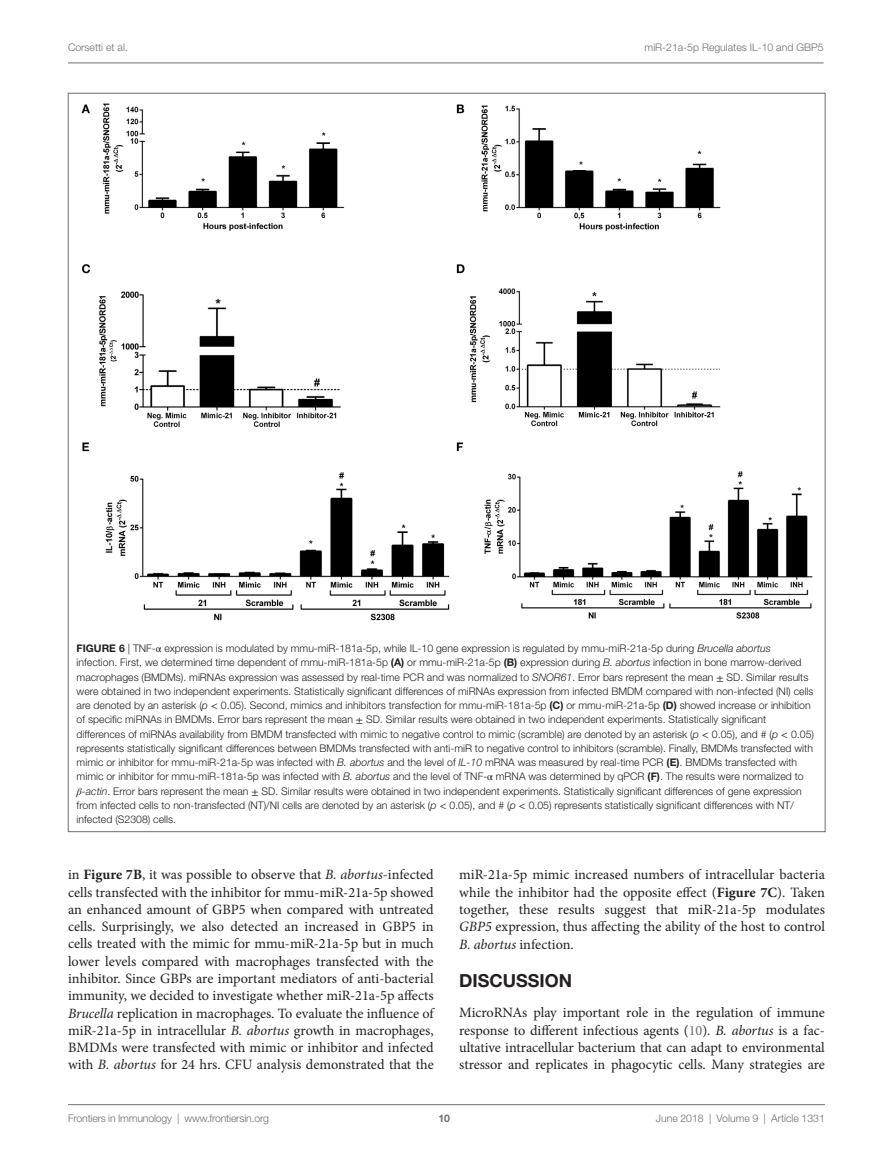
<style>
.page{position:relative;width:893px;height:1170px;background:#fff}
.page>*{position:absolute;margin:0;border:0;box-sizing:border-box;transform-origin:0 0}
.t1{font:700 18px "Helvetica Neue LT Std";color:#231f20}
.t2{font:14.25px/17.2px "Minion Pro";letter-spacing:-.005em;color:#231f20;text-align:justify}
.t3{font:300 10.5px/14.2px "Helvetica Neue LT Std";color:#231f20}
.t4{font:300 10.5px "Helvetica Neue LT Std";color:#6c6d70}
.t5{font:700 10.5px "Helvetica Neue LT Std";color:#6c6d70}
.s1{font-weight:700}
.s2{font-family:"STIX General";font-weight:400}
.s3{font-style:italic}
.s4{font-family:"STIX General";font-weight:400;font-style:italic}
.s5{color:#6c6d70}
</style>
<div class="page">
<img style="left:81px;top:103px;width:732px;height:518px">
<hr style="left:68px;top:63px;width:756px;height:1px;background:#6c6d70">
<hr style="left:68px;top:1104px;width:757px;height:1px;background:#6c6d70">
<p class="t4" style="left:68px;top:41px;width:61px">Corsetti et al.</p>
<p class="t4" style="left:645px;top:41px;width:180px">miR-21a-5p Regulates IL-10 and GBP5</p>
<p class="t3" style="left:77px;top:641px;width:739px"><span class="s1">FIGURE 6</span> | TNF-<span class="s2">α</span> expression is modulated by mmu-miR-181a-5p, while IL-10 gene expression is regulated by mmu-miR-21a-5p during <span class="s3">Brucella abortus </span>infection. First, we determined time dependent of mmu-miR-181a-5p <span class="s1">(A)</span> or mmu-miR-21a-5p <span class="s1">(B)</span> expression during <span class="s3">B. abortus</span> infection in bone marrow-derived macrophages (BMDMs). miRNAs expression was assessed by real-time PCR and was normalized to <span class="s3">SNOR61</span>. Error bars represent the mean <span class="s2">±</span> SD. Similar results were obtained in two independent experiments. Statistically significant differences of miRNAs expression from infected BMDM compared with non-infected (NI) cells are denoted by an asterisk (<span class="s3">p</span> <span class="s2">&lt;</span> 0.05). Second, mimics and inhibitors transfection for mmu-miR-181a-5p <span class="s1">(C)</span> or mmu-miR-21a-5p <span class="s1">(D)</span> showed increase or inhibition of specific miRNAs in BMDMs. Error bars represent the mean <span class="s2">±</span> SD. Similar results were obtained in two independent experiments. Statistically significant differences of miRNAs availability from BMDM transfected with mimic to negative control to mimic (scramble) are denoted by an asterisk (<span class="s3">p</span> <span class="s2">&lt;</span> 0.05), and # (<span class="s3">p</span> <span class="s2">&lt;</span> 0.05) represents statistically significant differences between BMDMs transfected with anti-miR to negative control to inhibitors (scramble). Finally, BMDMs transfected with mimic or inhibitor for mmu-miR-21a-5p was infected with <span class="s3">B. abortus</span> and the level of <span class="s3">IL-10</span> mRNA was measured by real-time PCR <span class="s1">(E)</span>. BMDMs transfected with mimic or inhibitor for mmu-miR-181a-5p was infected with <span class="s3">B. abortus</span> and the level of TNF-<span class="s2">α</span> mRNA was determined by qPCR <span class="s1">(F)</span>. The results were normalized to <span class="s4">β</span><span class="s3">-actin</span>. Error bars represent the mean <span class="s2">±</span> SD. Similar results were obtained in two independent experiments. Statistically significant differences of gene expression from infected cells to non-transfected (NT)/NI cells are denoted by an asterisk (<span class="s3">p</span> <span class="s2">&lt;</span> 0.05), and # (<span class="s3">p</span> <span class="s2">&lt;</span> 0.05) represents statistically significant differences with NT/ infected (S2308) cells.</p>
<p class="t2" style="left:68px;top:866px;width:367px">in <span class="s1">Figure 7B</span>, it was possible to observe that <span class="s3">B. abortus</span>-infected cells transfected with the inhibitor for mmu-miR-21a-5p showed an enhanced amount of GBP5 when compared with untreated cells. Surprisingly, we also detected an increased in GBP5 in cells treated with the mimic for mmu-miR-21a-5p but in much lower levels compared with macrophages transfected with the inhibitor. Since GBPs are important mediators of anti-bacterial immunity, we decided to investigate whether miR-21a-5p affects <span class="s3">Brucella</span> replication in macrophages. To evaluate the influence of miR-21a-5p in intracellular <span class="s3">B. abortus</span> growth in macrophages, BMDMs were transfected with mimic or inhibitor and infected with <span class="s3">B. abortus</span> for 24 hrs. CFU analysis demonstrated that the</p>
<p class="t2" style="left:459px;top:866px;width:367px">miR-21a-5p mimic increased numbers of intracellular bacteria while the inhibitor had the opposite effect (<span class="s1">Figure 7C</span>). Taken together, these results suggest that miR-21a-5p modulates <span class="s3">GBP5</span> expression, thus affecting the ability of the host to control <span class="s3">B. abortus</span> infection.</p>
<h1 class="t1" style="left:459px;top:969px;width:112px">DISCUSSION</h1>
<p class="t2" style="left:459px;top:1004px;width:367px">MicroRNAs play important role in the regulation of immune response to different infectious agents (<span class="s5">10</span>). <span class="s3">B. abortus</span> is a fac&shy;ultative intracellular bacterium that can adapt to environmental stressor and replicates in phagocytic cells. Many strategies are</p>
<p class="t4" style="left:68px;top:1111px;width:203px">Frontiers in Immunology | www.frontiersin.org</p>
<p class="t4" style="left:656px;top:1111px;width:171px">June 2018 | Volume 9 | Article 1331</p>
<p class="t5" style="left:439px;top:1111px;width:13px">10</p>
</div>
